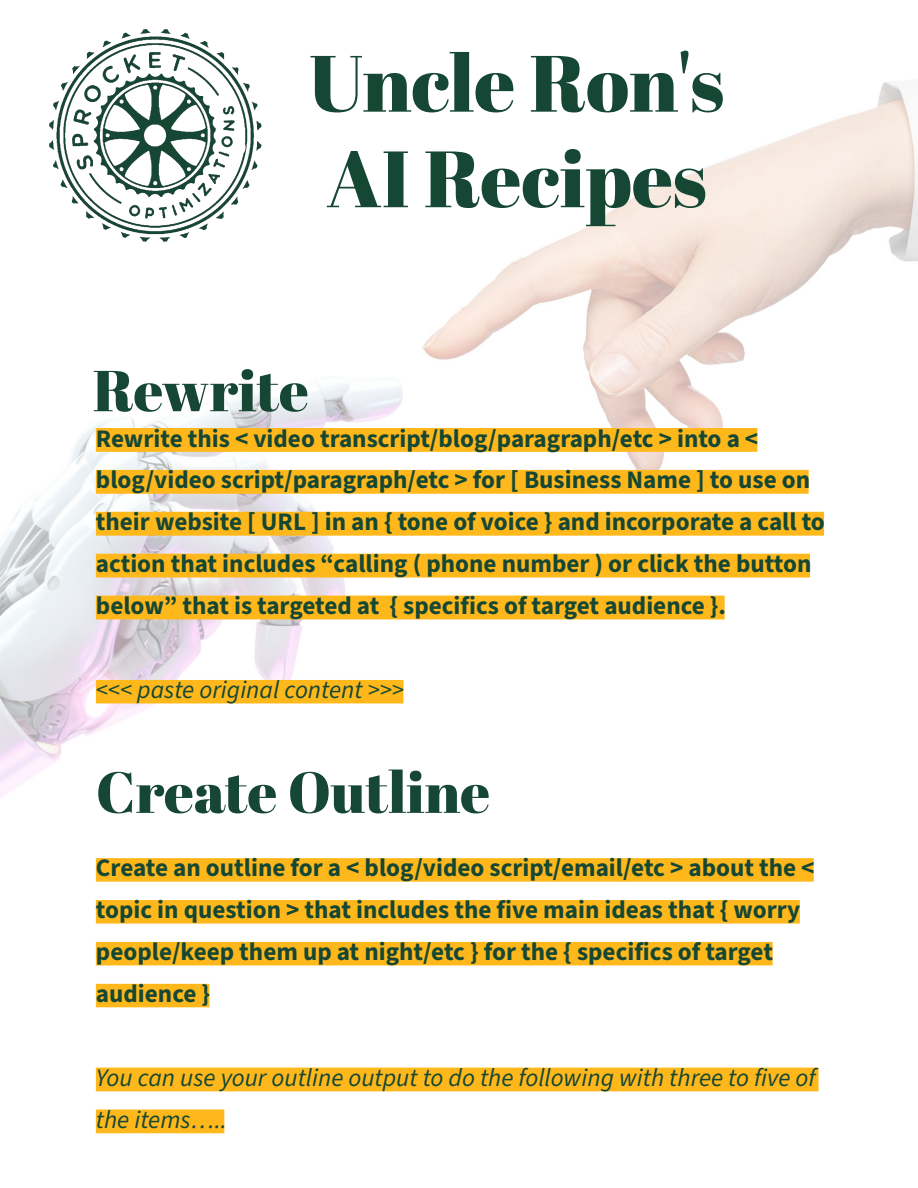
<style>
.page{position:relative;width:918px;height:1188px;background:#fff}
.page>*{position:absolute;margin:0;border:0;box-sizing:border-box;transform-origin:0 0}
.t1{font:79.65px/95.6px "Abril Fatface";color:#154734}
.t2{font:57.75px "Abril Fatface";color:#154734}
.t3{font:57.6px "Abril Fatface";color:#154734}
.t4{font:700 25.2px/41.8px "Source Sans 3";color:#154734}
.t5{font:italic 25.2px/41.8px "Source Sans 3";color:#154734}
</style>
<div class="page">
<img style="left:0;top:82px;width:918px;height:1052px">
<svg style="left:96px;top:428px;width:728px;height:275px"></svg>
<svg style="left:96px;top:858px;width:723px;height:275px"></svg>
<img style="left:36px;top:29px;width:240px;height:219px">
<h1 class="t1" style="left:309px;top:33px;width:417px">Uncle Ron's<br>AI Recipes</h1>
<h3 class="t3" style="left:93px;top:350px;width:217px">Rewrite</h3>
<p class="t4" style="left:96px;top:417px;width:731px">Rewrite this &lt; video transcript/blog/paragraph/etc &gt; into a &lt; blog/video script/paragraph/etc &gt; for [ Business Name ] to use on their website [ URL ] in an { tone of voice } and incorporate a call to action that includes “calling ( phone number ) or click the button below” that is targeted at { specifics of target audience }.</p>
<p class="t5" style="left:96px;top:669px;width:310px">&lt;&lt;&lt; paste original content &gt;&gt;&gt;</p>
<h2 class="t2" style="left:96px;top:752px;width:396px">Create Outline</h2>
<p class="t4" style="left:96px;top:847px;width:720px">Create an outline for a &lt; blog/video script/email/etc &gt; about the &lt; topic in question &gt; that includes the five main ideas that { worry people/keep them up at night/etc } for the { specifics of target audience }</p>
<p class="t5" style="left:96px;top:1057px;width:721px">You can use your outline output to do the following with three to five of the items…..</p>
</div>
